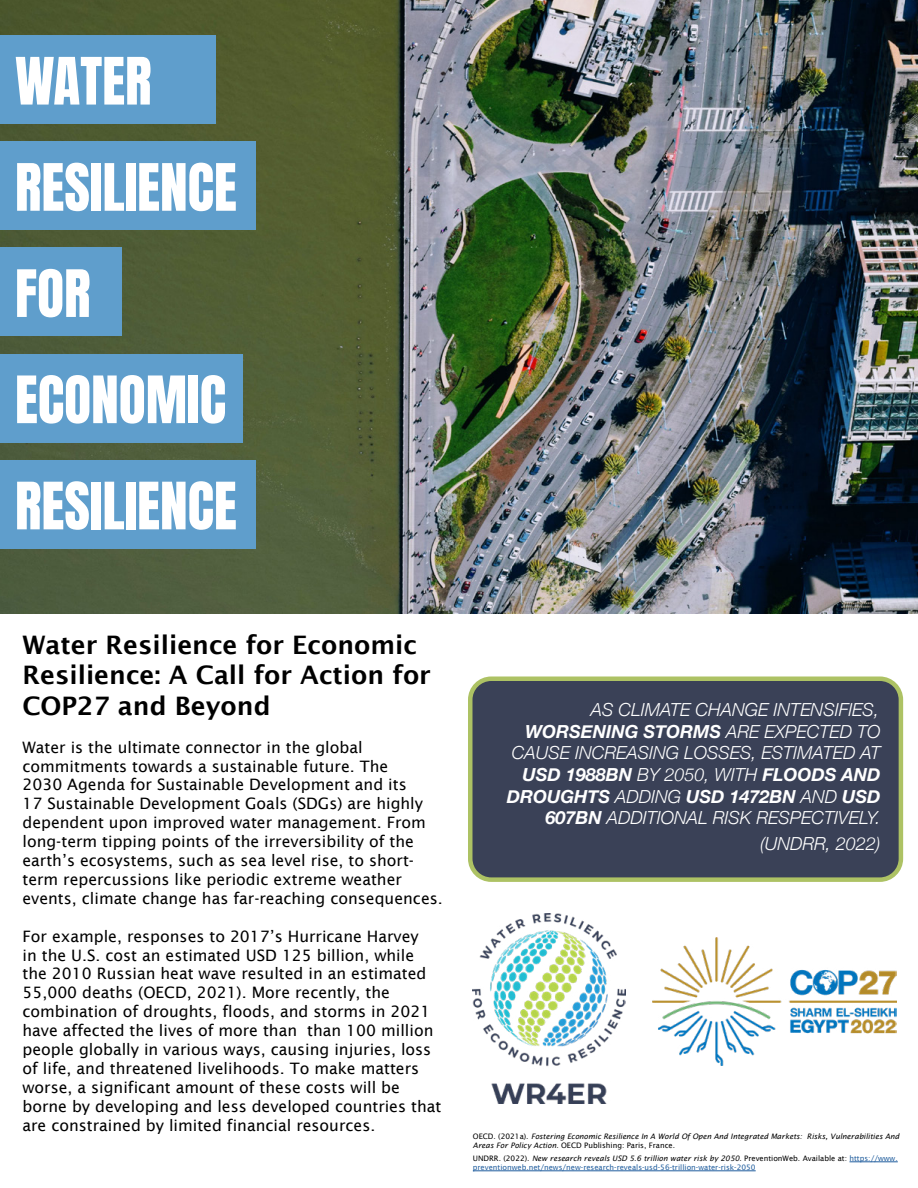
<style>
.page{position:relative;width:918px;height:1188px;background:#fff}
.page>*{position:absolute;margin:0;border:0;box-sizing:border-box;transform-origin:0 0}
.t1{font:55.5px/106.2px "Anton";color:#fff}
.t2{font:600 25.5px/30.6px "Lucida Sans";color:#000}
.t3{font:italic 300 18px/21.6px "Helvetica Neue";color:#fff;text-align:right}
.t4{font:15.75px/18.9px "Lucida Sans";color:#000}
.t5{font:7.5px/9px "Lucida Sans";color:#215e9e}
.t6{font:italic 7.5px/9px "Lucida Sans";color:#000}
.s1{font-weight:700}
.s2{font-style:normal}
.s3{color:#000}
.s4{font-style:italic;color:#000}
</style>
<div class="page">
<img style="left:0;top:0;width:918px;height:614px">
<div style="left:0;top:35px;width:216px;height:89px;background:#5f9ecc"></div>
<div style="left:0;top:142px;width:256px;height:88px;background:#5f9ecc"></div>
<div style="left:0;top:354px;width:243px;height:88px;background:#5f9ecc"></div>
<div style="left:0;top:248px;width:122px;height:88px;background:#5f9ecc"></div>
<div style="left:0;top:460px;width:256px;height:88px;background:#5f9ecc"></div>
<img style="left:473px;top:914px;width:153px;height:190px">
<img style="left:652px;top:937px;width:244px;height:128px">
<div style="left:470px;top:679px;width:431px;height:201px;background:#3a4157;border-radius:21px"></div>
<div style="left:468px;top:676px;width:435px;height:206px;border:4px solid #adc264;border-radius:21px"></div>
<hr style="left:850px;top:1162px;width:48px;height:1px;background:#215e9e">
<hr style="left:473px;top:1171px;width:283px;height:1px;background:#215e9e">
<h1 class="t1" style="left:15px;top:32px;width:223px">WATER<br>RESILIENCE</h1>
<h1 class="t1" style="left:15px;top:245px;width:77px">FOR</h1>
<h1 class="t1" style="left:15px;top:351px;width:213px">ECONOMIC</h1>
<h1 class="t1" style="left:15px;top:457px;width:223px">RESILIENCE</h1>
<h2 class="t2" style="left:22px;top:629px;width:410px">Water Resilience for Economic<br>Resilience: A Call for Action for<br>COP27 and Beyond</h2>
<p class="t4" style="left:22px;top:738px;width:422px">Water is the ultimate connector in the global commitments towards a sustainable future. The<br>2030 Agenda for Sustainable Development and its<br>17 Sustainable Development Goals (SDGs) are highly dependent upon improved water management. From long-term tipping points of the irreversibility of the earth’s ecosystems, such as sea level rise, to short&shy;term repercussions like periodic extreme weather events, climate change has far-reaching consequences.</p>
<p class="t4" style="left:22px;top:927px;width:420px">For example, responses to 2017’s Hurricane Harvey<br>in the U.S. cost an estimated USD 125 billion, while the 2010 Russian heat wave resulted in an estimated 55,000 deaths (OECD, 2021). More recently, the combination of droughts, floods, and storms in 2021 have affected the lives of more than than 100 million people globally in various ways, causing injuries, loss of life, and threatened livelihoods. To make matters worse, a significant amount of these costs will be borne by developing and less developed countries that are constrained by limited financial resources.</p>
<p class="t3" style="left:507px;top:698px;width:375px">AS CLIMATE CHANGE INTENSIFIES, <span class="s1">WORSENING STORMS</span> ARE EXPECTED TO CAUSE INCREASING LOSSES, ESTIMATED AT <span class="s1">USD 1988BN</span> BY 2050, WITH <span class="s1">FLOODS AND DROUGHTS</span> ADDING <span class="s1">USD 1472BN</span> AND <span class="s1">USD 607BN</span> ADDITIONAL RISK RESPECTIVELY.</p>
<p class="t3" style="left:760px;top:832px;width:122px">(UNDRR, 2022)</p>
<p class="t6" style="left:473px;top:1131px;width:428px"><span class="s2">OECD. (2021a).</span> Fostering Economic Resilience In A World Of Open And Integrated Markets: Risks, Vulnerabilities And<br>Areas For Policy Action<span class="s2">. OECD Publishing: Paris, France.</span></p>
<p class="t5" style="left:473px;top:1154px;width:426px"><span class="s3">UNDRR. (2022).</span> <span class="s4">New research reveals USD 5.6 trillion water risk by 2050</span><span class="s3">. PreventionWeb. Available at:</span> https://www. preventionweb.net/news/new-research-reveals-usd-56-trillion-water-risk-2050</p>
</div>
